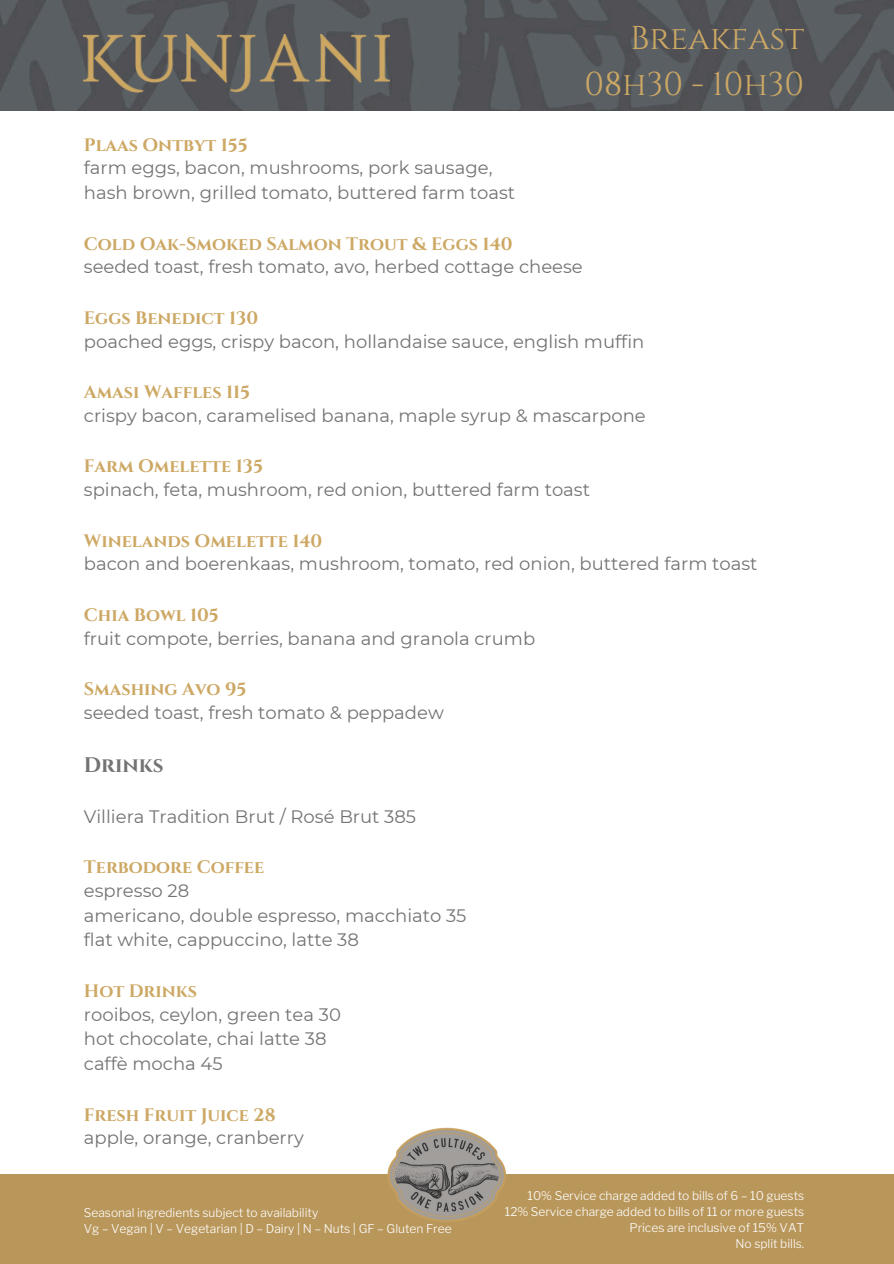
<style>
.page{position:relative;width:894px;height:1264px;background:#fff}
.page>*{position:absolute;margin:0;border:0;box-sizing:border-box;transform-origin:0 0}
.t1{font:33px/46.2px "Cinzel";color:#cda864;text-align:right}
.t2{font:700 21px "Cinzel";color:#737373}
.t3{font:18px/23.7px "Montserrat";color:#737373}
.t4{font:300 12px "Libre Franklin";color:#fff}
.s1{font-family:"Cinzel";font-weight:700;color:#cda864}
</style>
<div class="page">
<div style="left:0;top:1174px;width:893px;height:89px;background:#b9975b"></div>
<img style="left:387px;top:1127px;width:119px;height:95px">
<img style="left:0;top:0;width:893px;height:110px">
<img style="left:84px;top:34px;width:305px;height:59px">
<h3 class="t1" style="left:584px;top:16px;width:221px">Breakfast<br>08h30 - 10h30</h3>
<h3 class="t3" style="left:84px;top:132px;width:432px;line-height:24.2px"><span class="s1">Plaas Ontbyt 155<br></span>farm eggs, bacon, mushrooms, pork sausage, hash brown, grilled tomato, buttered farm toast</h3>
<h2 class="t3" style="left:84px;top:231px;width:500px"><span class="s1">Cold Oak-Smoked Salmon Trout &amp; Eggs 140 </span>seeded toast, fresh tomato, avo, herbed cottage cheese</h2>
<h3 class="t3" style="left:84px;top:305px;width:562px"><span class="s1">Eggs Benedict 130<br></span>poached eggs, crispy bacon, hollandaise sauce, english muffin</h3>
<h3 class="t3" style="left:84px;top:380px;width:563px"><span class="s1">Amasi Waffles 115<br></span>crispy bacon, caramelised banana, maple syrup &amp; mascarpone</h3>
<h3 class="t3" style="left:84px;top:454px;width:507px"><span class="s1">Farm Omelette 135<br></span>spinach, feta, mushroom, red onion, buttered farm toast</h3>
<h3 class="t3" style="left:84px;top:528px;width:675px"><span class="s1">Winelands Omelette 140<br></span>bacon and boerenkaas, mushroom, tomato, red onion, buttered farm toast</h3>
<p class="t3" style="left:84px;top:602px;width:453px"><span class="s1">Chia Bowl 105<br></span>fruit compote, berries, banana and granola crumb</p>
<p class="t3" style="left:84px;top:677px;width:361px"><span class="s1">Smashing Avo 95<br></span>seeded toast, fresh tomato &amp; peppadew</p>
<p class="t2" style="left:84px;top:751px;width:81px">Drinks</p>
<p class="t3" style="left:84px;top:804px;width:334px">Villiera Tradition Brut / Rosé Brut 385</p>
<p class="t3" style="left:84px;top:854px;width:384px;line-height:24.5px"><span class="s1">Terbodore Coffee<br></span>espresso 28<br>americano, double espresso, macchiato 35 flat white, cappuccino, latte 38</p>
<p class="t3" style="left:84px;top:978px;width:258px;line-height:24.3px"><span class="s1">Hot Drinks<br></span>rooibos, ceylon, green tea 30 hot chocolate, chai latte 38 caffè mocha 45</p>
<p class="t3" style="left:84px;top:1102px;width:221px"><span class="s1">Fresh Fruit Juice 28 </span>apple, orange, cranberry</p>
<h1 class="t4" style="left:84px;top:1205px;width:236px">Seasonal ingredients subject to availability</h1>
<p class="t4" style="left:84px;top:1221px;width:369px">Vg – Vegan | V – Vegetarian | D – Dairy | N – Nuts | GF – Gluten Free</p>
<h3 class="t4" style="left:527px;top:1187px;width:278px">10% Service charge added to bills of 6 – 10 guests</h3>
<h3 class="t4" style="left:504px;top:1203px;width:301px">12% Service charge added to bills of 11 or more guests</h3>
<h3 class="t4" style="left:629px;top:1219px;width:176px">Prices are inclusive of 15% VAT</h3>
<h3 class="t4" style="left:735px;top:1235px;width:70px">No split bills.</h3>
</div>
